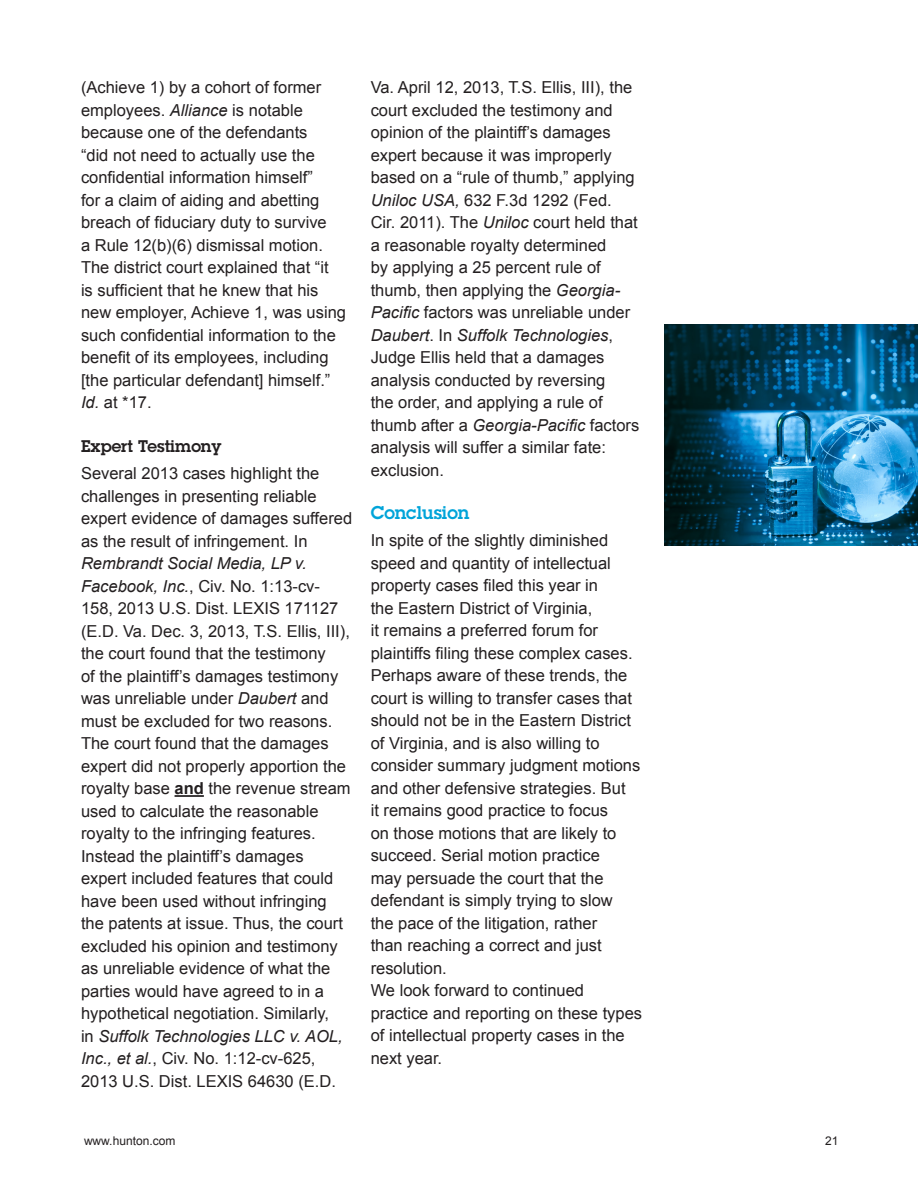
<style>
.page{position:relative;width:918px;height:1188px;background:#fff}
.page>*{position:absolute;margin:0;border:0;box-sizing:border-box;transform-origin:0 0}
._02__Head_Level_One{font:600 18px "Lubalin Graph";color:#00a4d9}
._03__Body{font:16.5px/22.5px "Arial";color:#231f20}
._02__Head_Level_Two{font:600 16.5px "Lubalin Graph";color:#231f20}
.t1{font:12px "Arial";color:#231f20}
.s1{font-style:italic}
.s2{font-weight:700}
</style>
<div class="page">
<hr style="left:175px;top:795px;width:29px;height:2px;background:#231f20">
<img style="left:665px;top:324px;width:253px;height:221px">
<p class="_03__Body" style="left:81px;top:76px;width:267px">(Achieve 1) by a cohort of former employees. <span class="s1">Alliance</span> is notable because one of the defendants<br>“did not need to actually use the confidential information himself”<br>for a claim of aiding and abetting breach of fiduciary duty to survive<br>a Rule 12(b)(6) dismissal motion.<br>The district court explained that “it<br>is sufficient that he knew that his new employer, Achieve 1, was using such confidential information to the benefit of its employees, including [the particular defendant] himself.”<br><span class="s1">Id.</span> at *17.</p>
<p class="_02__Head_Level_Two" style="left:81px;top:435px;width:142px">Expert Testimony</p>
<p class="_03__Body" style="left:81px;top:462px;width:273px">Several 2013 cases highlight the challenges in presenting reliable expert evidence of damages suffered as the result of infringement. In <span class="s1">Rembrandt Social Media, LP v.<br>Facebook, Inc.</span>, Civ. No. 1:13-cv-158, 2013 U.S. Dist. LEXIS 171127 (E.D. Va. Dec. 3, 2013, T.S. Ellis, III), the court found that the testimony<br>of the plaintiff’s damages testimony was unreliable under <span class="s1">Daubert</span> and must be excluded for two reasons.<br>The court found that the damages expert did not properly apportion the royalty base <span class="s2">and</span> the revenue stream used to calculate the reasonable royalty to the infringing features.<br>Instead the plaintiff’s damages expert included features that could have been used without infringing the patents at issue. Thus, the court excluded his opinion and testimony as unreliable evidence of what the parties would have agreed to in a hypothetical negotiation. Similarly,<br>in <span class="s1">Suffolk Technologies LLC v. AOL, Inc., et al.</span>, Civ. No. 1:12-cv-625, 2013 U.S. Dist. LEXIS 64630 (E.D.</p>
<p class="_03__Body" style="left:371px;top:76px;width:270px">Va. April 12, 2013, T.S. Ellis, III), the court excluded the testimony and opinion of the plaintiff’s damages expert because it was improperly based on a “rule of thumb,” applying <span class="s1">Uniloc USA,</span> 632 F.3d 1292 (Fed.<br>Cir. 2011). The <span class="s1">Uniloc</span> court held that a reasonable royalty determined<br>by applying a 25 percent rule of thumb, then applying the <span class="s1">Georgia-Pacific</span> factors was unreliable under <span class="s1">Daubert</span>. In <span class="s1">Suffolk Technologies</span>, Judge Ellis held that a damages analysis conducted by reversing<br>the order, and applying a rule of thumb after a <span class="s1">Georgia-Pacific</span> factors analysis will suffer a similar fate: exclusion.</p>
<p class="_02__Head_Level_One" style="left:371px;top:501px;width:100px">Conclusion</p>
<p class="_03__Body" style="left:371px;top:529px;width:271px">In spite of the slightly diminished speed and quantity of intellectual property cases filed this year in<br>the Eastern District of Virginia,<br>it remains a preferred forum for plaintiffs filing these complex cases.<br>Perhaps aware of these trends, the court is willing to transfer cases that should not be in the Eastern District of Virginia, and is also willing to consider summary judgment motions and other defensive strategies. But<br>it remains good practice to focus<br>on those motions that are likely to succeed. Serial motion practice<br>may persuade the court that the defendant is simply trying to slow<br>the pace of the litigation, rather<br>than reaching a correct and just resolution.</p>
<p class="_03__Body" style="left:371px;top:979px;width:273px">We look forward to continued practice and reporting on these types of intellectual property cases in the next year.</p>
<p class="t1" style="left:84px;top:1133px;width:93px">www.hunton.com</p>
<p class="t1" style="left:825px;top:1133px;width:15px">21</p>
</div>
